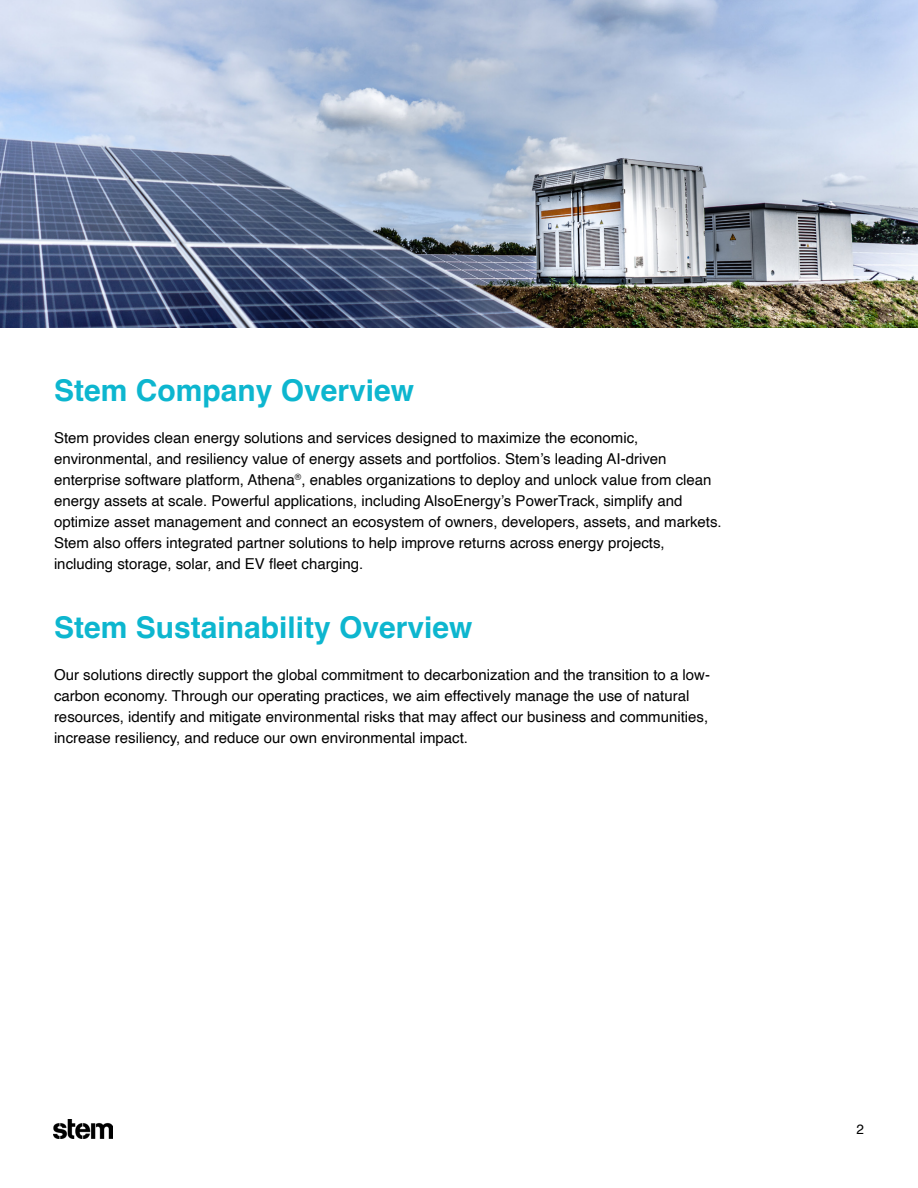
<style>
.page{position:relative;width:918px;height:1188px;background:#fff}
.page>*{position:absolute;margin:0;border:0;box-sizing:border-box;transform-origin:0 0}
.t1{font:700 30px "Helvetica";color:#0db6cf}
.t2{font:15px/21px "Helvetica";color:#000}
.t3{font:13.5px "Helvetica";color:#000}
</style>
<div class="page">
<img style="left:0;top:0;width:918px;height:328px">
<img style="left:54px;top:1120px;width:58px;height:19px">
<p class="t1" style="left:54px;top:372px;width:362px">Stem Company Overview</p>
<p class="t2" style="left:54px;top:427px;width:669px">Stem provides clean energy solutions and services designed to maximize the economic, environmental, and resiliency value of energy assets and portfolios. Stem’s leading AI-driven enterprise software platform, Athena<sup>®</sup>, enables organizations to deploy and unlock value from clean energy assets at scale. Powerful applications, including AlsoEnergy’s PowerTrack, simplify and optimize asset management and connect an ecosystem of owners, developers, assets, and markets.<br>Stem also offers integrated partner solutions to help improve returns across energy projects, including storage, solar, and EV fleet charging.</p>
<p class="t1" style="left:54px;top:609px;width:420px">Stem Sustainability Overview</p>
<p class="t2" style="left:54px;top:664px;width:658px">Our solutions directly support the global commitment to decarbonization and the transition to a low&shy;carbon economy. Through our operating practices, we aim effectively manage the use of natural resources, identify and mitigate environmental risks that may affect our business and communities, increase resiliency, and reduce our own environmental impact.</p>
<p class="t3" style="left:857px;top:1119px;width:9px">2</p>
</div>
